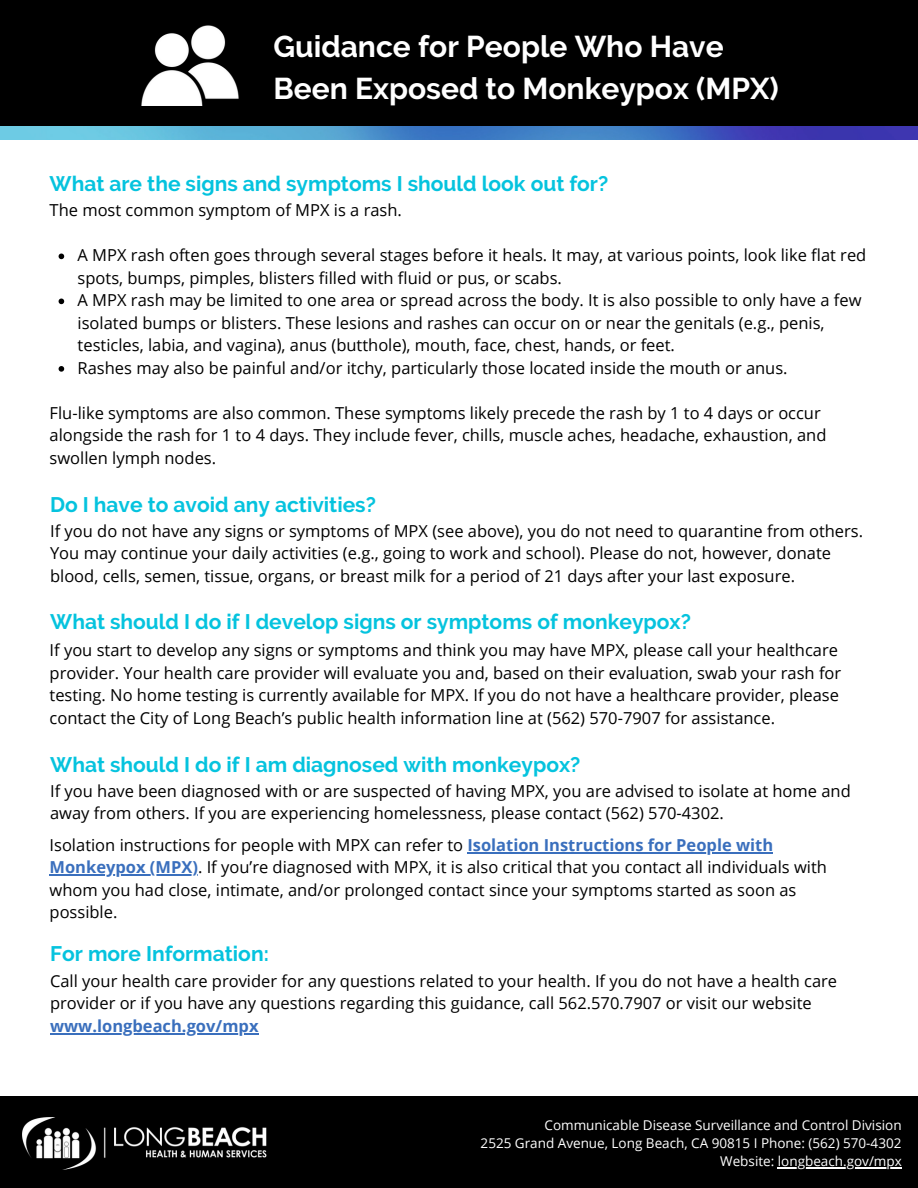
<style>
.page{position:relative;width:918px;height:1188px;background:#fff}
.page>*{position:absolute;margin:0;border:0;box-sizing:border-box;transform-origin:0 0}
.t1{font:700 30px/41.7px "Raleway";color:#fff}
.t2{font:700 21px "Raleway";color:#05c3de}
.t3{font:16.5px/22.5px "Open Sans";color:#000}
.t4{font:700 16.5px "Open Sans";color:#3a6fbd}
.t5{font:13.5px/18px "Open Sans";color:#fff;text-align:right}
.s1{font-weight:700;color:#3a6fbd}
</style>
<div class="page">
<img style="left:0;top:126px;width:918px;height:14px">
<div style="left:0;top:0;width:918px;height:126px;background:#000"></div>
<div style="left:0;top:1096px;width:918px;height:92px;background:#000"></div>
<img style="left:23px;top:1118px;width:244px;height:51px">
<svg style="left:59px;top:254px;width:5px;height:5px"></svg>
<svg style="left:59px;top:299px;width:5px;height:5px"></svg>
<svg style="left:59px;top:366px;width:5px;height:6px"></svg>
<hr style="left:778px;top:1167px;width:124px;height:1px;background:#fff">
<hr style="left:50px;top:1033px;width:209px;height:1px;background:#3a6fbd">
<hr style="left:467px;top:852px;width:306px;height:1px;background:#3a6fbd">
<hr style="left:50px;top:875px;width:148px;height:1px;background:#3a6fbd">
<img style="left:141px;top:25px;width:98px;height:81px">
<h1 class="t1" style="left:273px;top:26px;width:507px">Guidance for People Who Have<br>Been Exposed to Monkeypox (MPX)</h1>
<p class="t2" style="left:50px;top:171px;width:560px">What are the signs and symptoms I should look out for?</p>
<p class="t3" style="left:50px;top:199px;width:354px">The most common symptom of MPX is a rash.</p>
<p class="t3" style="left:78px;top:244px;width:790px">A MPX rash often goes through several stages before it heals. It may, at various points, look like flat red spots, bumps, pimples, blisters filled with fluid or pus, or scabs.<br>A MPX rash may be limited to one area or spread across the body. It is also possible to only have a few isolated bumps or blisters. These lesions and rashes can occur on or near the genitals (e.g., penis, testicles, labia, and vagina), anus (butthole), mouth, face, chest, hands, or feet.<br>Rashes may also be painful and/or itchy, particularly those located inside the mouth or anus.</p>
<p class="t3" style="left:50px;top:401px;width:778px">Flu-like symptoms are also common. These symptoms likely precede the rash by 1 to 4 days or occur alongside the rash for 1 to 4 days. They include fever, chills, muscle aches, headache, exhaustion, and swollen lymph nodes.</p>
<p class="t2" style="left:50px;top:492px;width:327px">Do I have to avoid any activities?</p>
<p class="t3" style="left:50px;top:519px;width:815px">If you do not have any signs or symptoms of MPX (see above), you do not need to quarantine from others.<br>You may continue your daily activities (e.g., going to work and school). Please do not, however, donate blood, cells, semen, tissue, organs, or breast milk for a period of 21 days after your last exposure.</p>
<p class="t2" style="left:50px;top:610px;width:642px">What should I do if I develop signs or symptoms of monkeypox?</p>
<p class="t3" style="left:50px;top:639px;width:793px">If you start to develop any signs or symptoms and think you may have MPX, please call your healthcare provider. Your health care provider will evaluate you and, based on their evaluation, swab your rash for testing. No home testing is currently available for MPX. If you do not have a healthcare provider, please contact the City of Long Beach’s public health information line at (562) 570-7907 for assistance.</p>
<p class="t2" style="left:50px;top:752px;width:532px">What should I do if I am diagnosed with monkeypox?</p>
<p class="t3" style="left:50px;top:779px;width:802px">If you have been diagnosed with or are suspected of having MPX, you are advised to isolate at home and away from others. If you are experiencing homelessness, please contact (562) 570-4302.</p>
<p class="t3" style="left:50px;top:833px;width:779px">Isolation instructions for people with MPX can refer to <span class="s1">Isolation Instructions for People with Monkeypox (MPX)</span>. If you’re diagnosed with MPX, it is also critical that you contact all individuals with whom you had close, intimate, and/or prolonged contact since your symptoms started as soon as possible.</p>
<p class="t2" style="left:50px;top:942px;width:220px">For more Information:</p>
<p class="t3" style="left:50px;top:969px;width:789px">Call your health care provider for any questions related to your health. If you do not have a health care provider or if you have any questions regarding this guidance, call 562.570.7907 or visit our website</p>
<p class="t4" style="left:50px;top:1014px;width:210px">www.longbeach.gov/mpx</p>
<p class="t5" style="left:481px;top:1116px;width:423px">Communicable Disease Surveillance and Control Division<br>2525 Grand Avenue, Long Beach, CA 90815 I Phone: (562) 570-4302<br>Website: longbeach.gov/mpx</p>
</div>
